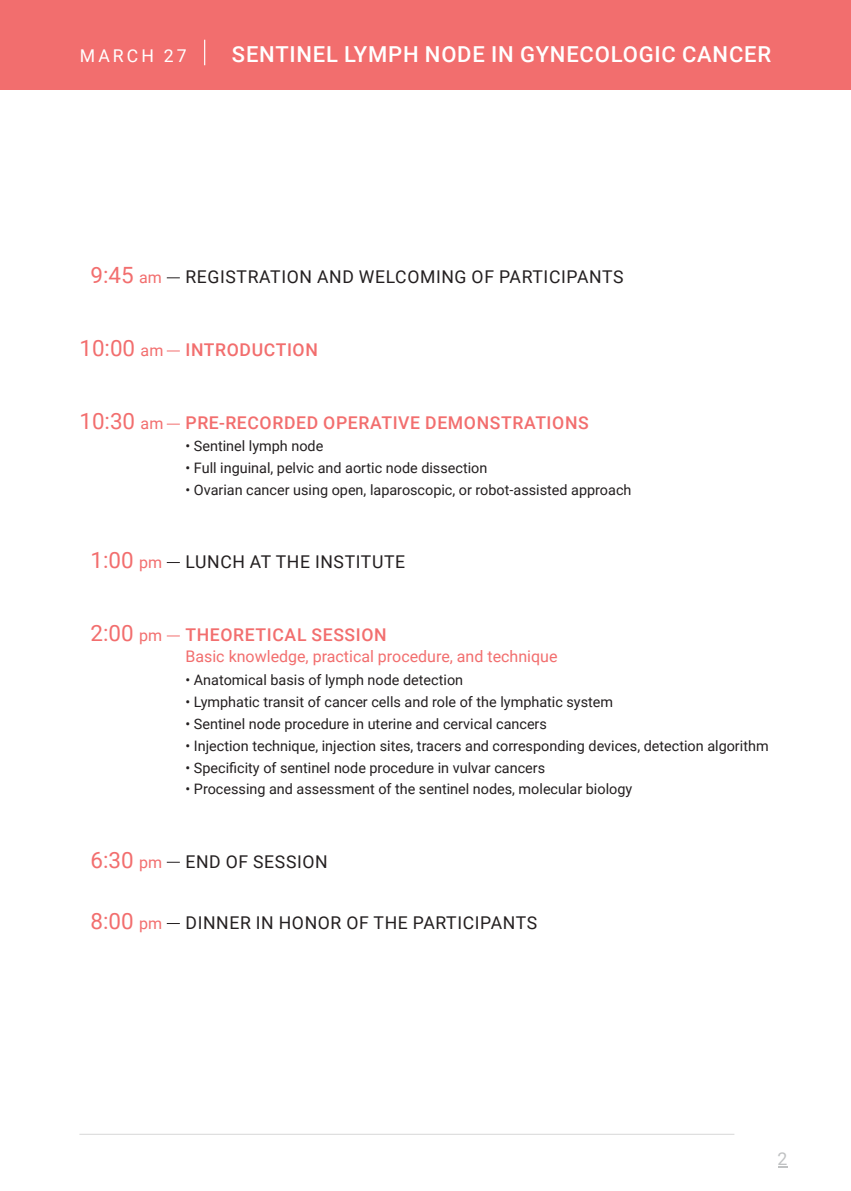
<style>
.page{position:relative;width:851px;height:1191px;background:#fff}
.page>*{position:absolute;margin:0;border:0;box-sizing:border-box;transform-origin:0 0}
.t1{font:22.4px "Roboto";color:#f26e6e}
.t2{font:500 22px "Roboto";letter-spacing:.035em;color:#fff}
.t3{font:17.6px "Roboto";letter-spacing:.035em;color:#231f20}
.t4{font:500 17.6px "Roboto";letter-spacing:.035em;color:#f26e6e}
.t5{font:17.6px "Roboto";letter-spacing:.175em;color:#fff}
.t6{font:17.6px "Roboto";color:#c0c2c3}
.t7{font:16px "Roboto";color:#f26e6e}
.t8{font:14.4px "Roboto";color:#231f20}
.s1{font-size:16px}
</style>
<div class="page">
<div style="left:0;top:0;width:850px;height:89px;background:#f26e6e"></div>
<svg style="left:167px;top:277px;width:13px;height:1px"></svg>
<svg style="left:167px;top:424px;width:13px;height:1px"></svg>
<svg style="left:167px;top:351px;width:13px;height:1px"></svg>
<svg style="left:167px;top:562px;width:13px;height:1px"></svg>
<svg style="left:167px;top:635px;width:13px;height:1px"></svg>
<svg style="left:167px;top:862px;width:13px;height:1px"></svg>
<svg style="left:167px;top:923px;width:13px;height:1px"></svg>
<hr style="left:79px;top:1134px;width:655px;height:1px;background:#d7d7d7">
<svg style="left:204px;top:40px;width:1px;height:25px"></svg>
<svg style="left:778px;top:1166px;width:9px;height:2px"></svg>
<p class="t5" style="left:80px;top:44px;width:108px">MARCH 27</p>
<h2 class="t2" style="left:232px;top:39px;width:540px">SENTINEL LYMPH NODE IN GYNECOLOGIC CANCER</h2>
<h1 class="t1" style="left:90px;top:259px;width:73px">9:45 <span class="s1">am</span></h1>
<p class="t3" style="left:185px;top:265px;width:439px">REGISTRATION AND WELCOMING OF PARTICIPANTS</p>
<h1 class="t1" style="left:79px;top:333px;width:85px">10:00 <span class="s1">am</span></h1>
<p class="t4" style="left:185px;top:338px;width:134px">INTRODUCTION</p>
<h1 class="t1" style="left:79px;top:406px;width:85px">10:30 <span class="s1">am</span></h1>
<p class="t4" style="left:185px;top:411px;width:404px">PRE-RECORDED OPERATIVE DEMONSTRATIONS</p>
<p class="t8" style="left:185px;top:436px;width:139px">• Sentinel lymph node</p>
<p class="t8" style="left:185px;top:458px;width:303px">• Full inguinal, pelvic and aortic node dissection</p>
<p class="t8" style="left:185px;top:479px;width:447px">• Ovarian cancer using open, laparoscopic, or robot-assisted approach</p>
<h1 class="t1" style="left:90px;top:544px;width:73px">1:00 <span class="s1">pm</span></h1>
<p class="t3" style="left:185px;top:549px;width:221px">LUNCH AT THE INSTITUTE</p>
<h1 class="t1" style="left:90px;top:617px;width:73px">2:00 <span class="s1">pm</span></h1>
<p class="t4" style="left:185px;top:622px;width:203px">THEORETICAL SESSION</p>
<p class="t7" style="left:185px;top:644px;width:373px">Basic knowledge, practical procedure, and technique</p>
<p class="t8" style="left:185px;top:670px;width:279px">• Anatomical basis of lymph node detection</p>
<p class="t8" style="left:185px;top:692px;width:429px">• Lymphatic transit of cancer cells and role of the lymphatic system</p>
<p class="t8" style="left:185px;top:714px;width:363px">• Sentinel node procedure in uterine and cervical cancers</p>
<p class="t8" style="left:185px;top:735px;width:584px">• Injection technique, injection sites, tracers and corresponding devices, detection algorithm</p>
<p class="t8" style="left:185px;top:757px;width:361px">• Specificity of sentinel node procedure in vulvar cancers</p>
<p class="t8" style="left:185px;top:779px;width:448px">• Processing and assessment of the sentinel nodes, molecular biology</p>
<h1 class="t1" style="left:90px;top:844px;width:73px">6:30 <span class="s1">pm</span></h1>
<p class="t3" style="left:185px;top:849px;width:144px">END OF SESSION</p>
<h1 class="t1" style="left:90px;top:905px;width:73px">8:00 <span class="s1">pm</span></h1>
<p class="t3" style="left:185px;top:910px;width:353px">DINNER IN HONOR OF THE PARTICIPANTS</p>
<p class="t6" style="left:777px;top:1145px;width:11px">2</p>
</div>
